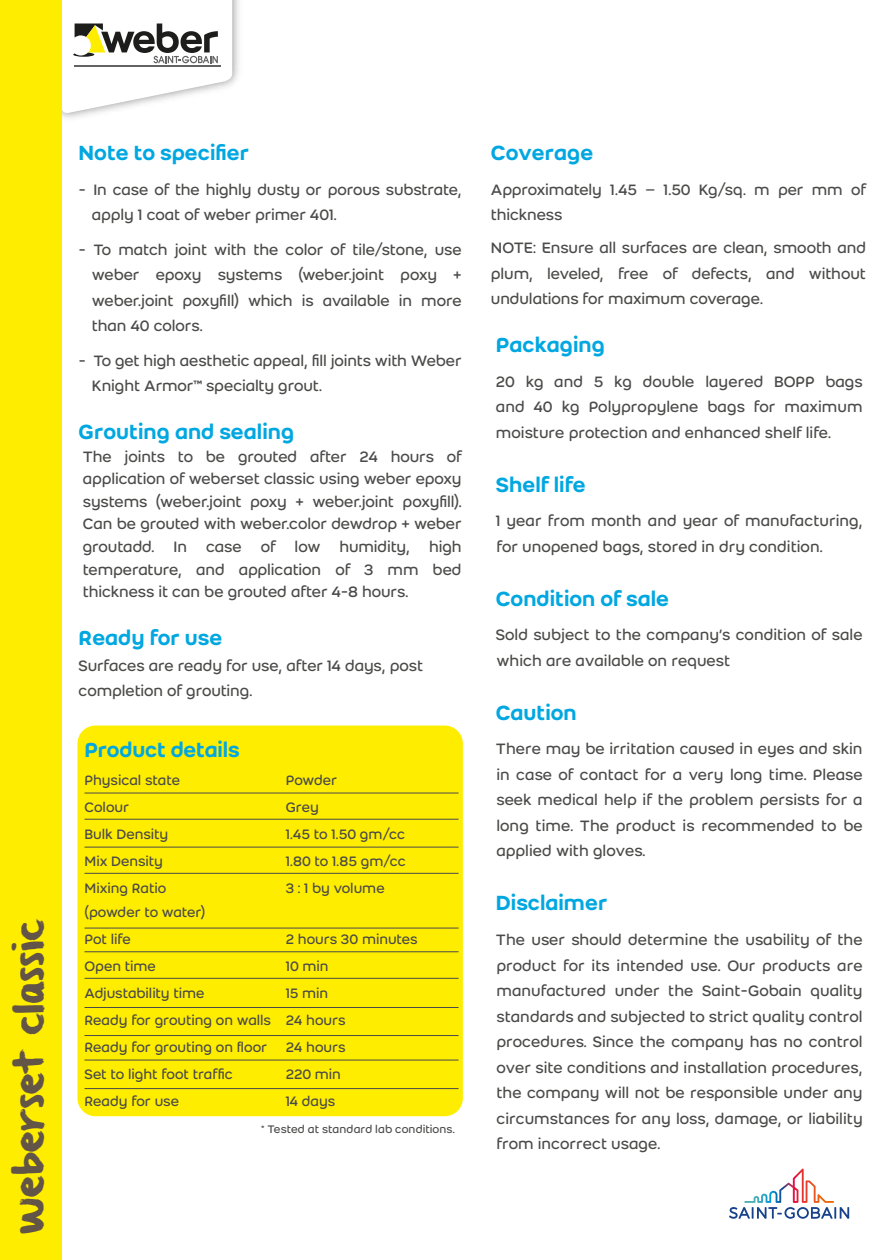
<style>
.page{position:relative;width:890px;height:1260px;background:#fff}
.page>*{position:absolute;margin:0;border:0;box-sizing:border-box;transform-origin:0 0}
.t1{font:34.5px "Weber Brush";color:#625446}
.t2{font:500 22.5px "Weber";color:#00a7e0}
.t3{font:16.5px/25.5px "Weber";color:#4a4a49}
.t4{font:15px/27px "Weber";letter-spacing:-.005em;color:#4a4a49}
.t5{font:12px "Weber";letter-spacing:.005em;color:#4a4a49}
</style>
<div class="page">
<div style="left:77px;top:725px;width:385px;height:390px;background:#ffed00;border-radius:18px"></div>
<hr style="left:84px;top:792px;width:374px;height:1px;background:#4a4a49">
<hr style="left:84px;top:818px;width:374px;height:1px;background:#4a4a49">
<hr style="left:84px;top:846px;width:374px;height:1px;background:#4a4a49">
<hr style="left:84px;top:872px;width:374px;height:1px;background:#4a4a49">
<hr style="left:84px;top:927px;width:374px;height:1px;background:#4a4a49">
<hr style="left:84px;top:977px;width:374px;height:1px;background:#4a4a49">
<hr style="left:84px;top:951px;width:374px;height:1px;background:#4a4a49">
<hr style="left:84px;top:1034px;width:374px;height:1px;background:#4a4a49">
<hr style="left:84px;top:1006px;width:374px;height:1px;background:#4a4a49">
<hr style="left:84px;top:1087px;width:374px;height:1px;background:#4a4a49">
<hr style="left:84px;top:1059px;width:374px;height:1px;background:#4a4a49">
<svg style="left:729px;top:1168px;width:119px;height:50px"></svg>
<img style="left:62px;top:0;width:177px;height:118px">
<svg style="left:62px;top:0;width:170px;height:114px"></svg>
<div style="left:0;top:0;width:62px;height:1259px;background:#ffed00"></div>
<h1 class="t1" style="left:12px;top:1233px;width:316px;rotate:-90deg">weberset classic</h1>
<h2 class="t2" style="left:79px;top:136px;width:172px">Note to specifier</h2>
<p class="t3" style="left:92px;top:176px;width:371px;text-indent:-13px">- In case of the highly dusty or porous substrate, apply 1 coat of weber primer 401.</p>
<p class="t3" style="left:92px;top:236px;width:371px;text-align:justify;text-indent:-13px">- To match joint with the color of tile/stone, use weber epoxy systems (weber.joint poxy + weber.joint poxyfill) which is available in more than 40 colors.</p>
<p class="t3" style="left:92px;top:347px;width:371px;text-indent:-13px">- To get high aesthetic appeal, fill joints with Weber<br>Knight Armor™ specialty grout.</p>
<h2 class="t2" style="left:79px;top:415px;width:217px">Grouting and sealing</h2>
<p class="t3" style="left:83px;top:445px;width:380px;line-height:22.5px;text-align:justify">The joints to be grouted after 24 hours of application of weberset classic using weber epoxy systems (weber.joint poxy + weber.joint poxyfill).<br>Can be grouted with weber.color dewdrop + weber groutadd. In case of low humidity, high temperature, and application of 3 mm bed thickness it can be grouted after 4-8 hours.</p>
<h2 class="t2" style="left:79px;top:621px;width:145px">Ready for use</h2>
<p class="t3" style="left:79px;top:652px;width:346px">Surfaces are ready for use, after 14 days, post completion of grouting.</p>
<h2 class="t2" style="left:84px;top:733px;width:157px">Product details</h2>
<p class="t4" style="left:84px;top:765px;width:97px">Physical state</p>
<p class="t4" style="left:285px;top:765px;width:53px">Powder</p>
<p class="t4" style="left:84px;top:792px;width:46px">Colour</p>
<p class="t4" style="left:285px;top:792px;width:35px">Grey</p>
<p class="t4" style="left:84px;top:819px;width:85px">Bulk Density</p>
<p class="t4" style="left:285px;top:819px;width:121px">1.45 to 1.50 gm/cc</p>
<p class="t4" style="left:84px;top:846px;width:80px">Mix Density</p>
<p class="t4" style="left:285px;top:846px;width:121px">1.80 to 1.85 gm/cc</p>
<p class="t4" style="left:84px;top:873px;width:83px">Mixing Ratio</p>
<p class="t4" style="left:285px;top:873px;width:100px">3 : 1 by volume</p>
<p class="t4" style="left:84px;top:897px;width:122px">(powder to water)<br>Pot life</p>
<p class="t4" style="left:285px;top:924px;width:133px">2 hours 30 minutes</p>
<p class="t4" style="left:84px;top:951px;width:73px">Open time</p>
<p class="t4" style="left:285px;top:951px;width:44px">10 min</p>
<p class="t4" style="left:84px;top:978px;width:122px">Adjustability time</p>
<p class="t4" style="left:84px;top:978px;width:262px;text-indent:201px">15 min<br>Ready for grouting on walls 24 hours<br>Ready for grouting on floor 24 hours<br>Set to light foot traffic</p>
<p class="t4" style="left:285px;top:1059px;width:57px">220 min</p>
<p class="t4" style="left:84px;top:1086px;width:96px">Ready for use</p>
<p class="t4" style="left:285px;top:1086px;width:51px">14 days</p>
<p class="t5" style="left:261px;top:1120px;width:195px">* Tested at standard lab conditions.</p>
<h2 class="t2" style="left:490px;top:136px;width:104px">Coverage</h2>
<p class="t3" style="left:490px;top:176px;width:376px">Approximately 1.45 – 1.50 Kg/sq. m per mm of thickness</p>
<p class="t3" style="left:490px;top:235px;width:376px;text-align:justify">NOTE: Ensure all surfaces are clean, smooth and plum, leveled, free of defects, and without undulations for maximum coverage.</p>
<h2 class="t2" style="left:495px;top:328px;width:111px">Packaging</h2>
<p class="t3" style="left:495px;top:368px;width:368px;text-align:justify">20 kg and 5 kg double layered BOPP bags and 40 kg Polypropylene bags for maximum moisture protection and enhanced shelf life.</p>
<h2 class="t2" style="left:495px;top:467px;width:91px">Shelf life</h2>
<p class="t3" style="left:495px;top:507px;width:368px">1 year from month and year of manufacturing, for unopened bags, stored in dry condition.</p>
<h2 class="t2" style="left:495px;top:581px;width:175px">Condition of sale</h2>
<p class="t3" style="left:495px;top:621px;width:368px">Sold subject to the company’s condition of sale which are available on request</p>
<h2 class="t2" style="left:495px;top:695px;width:82px">Caution</h2>
<p class="t3" style="left:495px;top:735px;width:368px;text-align:justify">There may be irritation caused in eyes and skin in case of contact for a very long time. Please seek medical help if the problem persists for a long time. The product is recommended to be applied with gloves.</p>
<h2 class="t2" style="left:495px;top:886px;width:113px">Disclaimer</h2>
<p class="t3" style="left:495px;top:926px;width:368px;text-align:justify">The user should determine the usability of the product for its intended use. Our products are manufactured under the Saint-Gobain quality standards and subjected to strict quality control procedures. Since the company has no control over site conditions and installation procedures, the company will not be responsible under any circumstances for any loss, damage, or liability from incorrect usage.</p>
</div>
